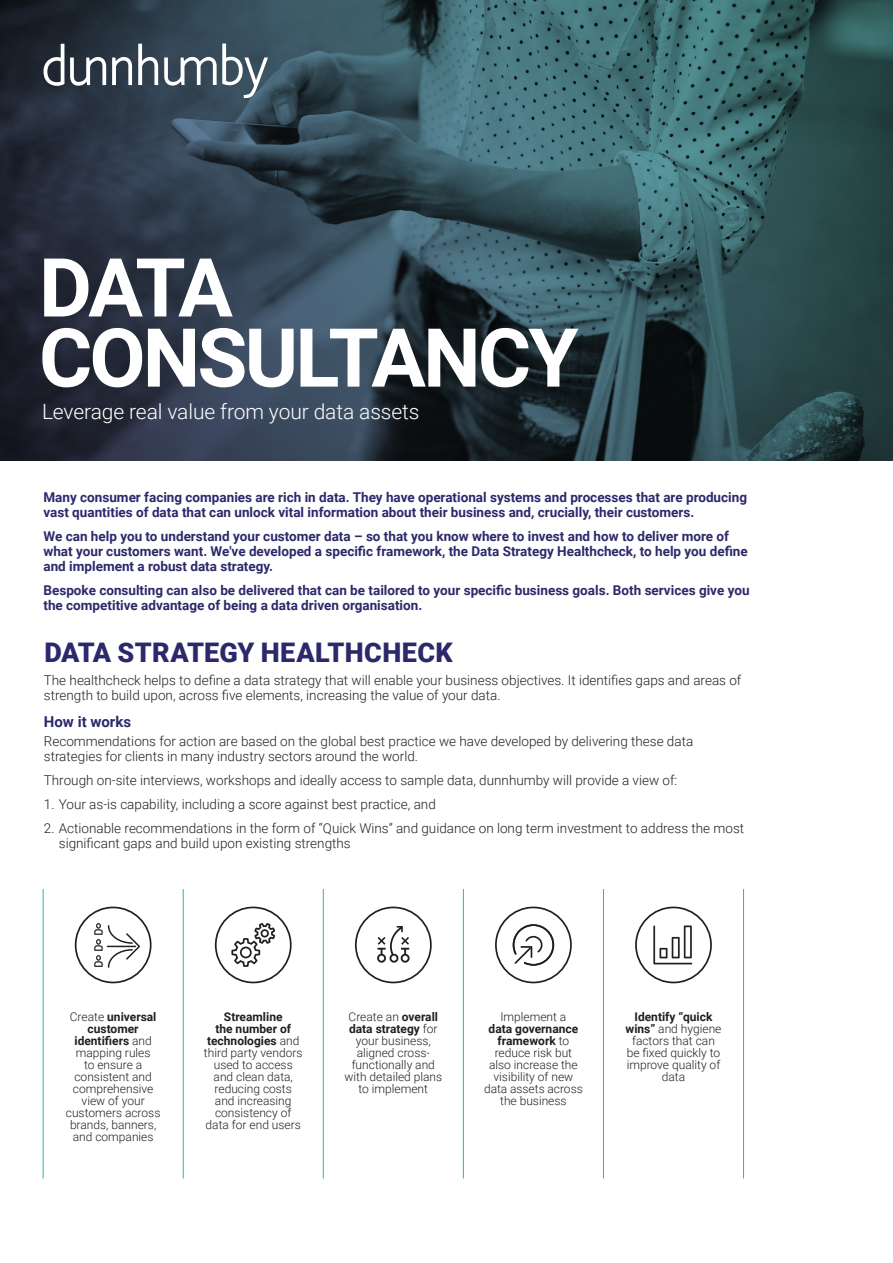
<style>
.page{position:relative;width:893px;height:1263px;background:#fff}
.page>*{position:absolute;margin:0;border:0;box-sizing:border-box;transform-origin:0 0}
.t1{font:700 81.45px/70.1px "Roboto";letter-spacing:-.035em;color:#fff}
.Subhead{font:900 27px "Roboto";letter-spacing:.01em;color:#2c296b}
.t2{font:300 21px "Roboto";letter-spacing:-.005em;color:#fff}
.Body_Copy{font:700 15px "Roboto";color:#2c296b}
.Body_Copy-2{font:300 13.5px/15px "Roboto";color:#231f20}
.t3{font:700 13.5px/15px "Roboto";color:#2c296b}
.Icon_copy{font:300 12px/12px "Roboto";color:#231f20;text-align:center}
.s1{font-weight:700}
</style>
<div class="page">
<img style="left:0;top:0;width:893px;height:460px">
<svg style="left:44px;top:44px;width:20px;height:42px"></svg>
<svg style="left:70px;top:57px;width:36px;height:29px"></svg>
<svg style="left:164px;top:44px;width:104px;height:54px"></svg>
<svg style="left:112px;top:57px;width:20px;height:28px"></svg>
<svg style="left:138px;top:44px;width:20px;height:41px"></svg>
<hr style="left:43px;top:889px;width:1px;height:289px;background:#27b7ac">
<hr style="left:183px;top:889px;width:1px;height:289px;background:#27b7ac">
<hr style="left:323px;top:889px;width:1px;height:289px;background:#27b7ac">
<hr style="left:463px;top:889px;width:1px;height:289px;background:#27b7ac">
<hr style="left:603px;top:889px;width:1px;height:289px;background:#27b7ac">
<hr style="left:743px;top:889px;width:1px;height:289px;background:#27b7ac">
<svg style="left:75px;top:906px;width:77px;height:77px"></svg>
<svg style="left:215px;top:906px;width:77px;height:77px"></svg>
<svg style="left:355px;top:906px;width:77px;height:77px"></svg>
<svg style="left:495px;top:906px;width:77px;height:77px"></svg>
<svg style="left:635px;top:906px;width:77px;height:77px"></svg>
<p class="t1" style="left:39px;top:249px;width:541px">DATA<br>CONSULTANCY</p>
<p class="t2" style="left:42px;top:397px;width:379px">Leverage real value from your data assets</p>
<p class="t3" style="left:44px;top:489px;width:705px">Many consumer facing companies are rich in data. They have operational systems and processes that are producing vast quantities of data that can unlock vital information about their business and, crucially, their customers.</p>
<p class="t3" style="left:44px;top:528px;width:706px">We can help you to understand your customer data – so that you know where to invest and how to deliver more of what your customers want. We've developed a specific framework, the Data Strategy Healthcheck, to help you define and implement a robust data strategy.</p>
<p class="t3" style="left:44px;top:582px;width:708px">Bespoke consulting can also be delivered that can be tailored to your specific business goals. Both services give you the competitive advantage of being a data driven organisation.</p>
<p class="Subhead" style="left:44px;top:634px;width:410px">DATA STRATEGY HEALTHCHECK</p>
<p class="Body_Copy-2" style="left:44px;top:672px;width:699px">The healthcheck helps to define a data strategy that will enable your business objectives. It identifies gaps and areas of strength to build upon, across five elements, increasing the value of your data.</p>
<p class="Body_Copy" style="left:44px;top:711px;width:89px">How it works</p>
<p class="Body_Copy-2" style="left:44px;top:733px;width:651px">Recommendations for action are based on the global best practice we have developed by delivering these data strategies for clients in many industry sectors around the world.</p>
<p class="Body_Copy-2" style="left:44px;top:772px;width:635px">Through on-site interviews, workshops and ideally access to sample data, dunnhumby will provide a view of:</p>
<p class="Body_Copy-2" style="left:44px;top:796px;width:393px">1. Your as-is capability, including a score against best practice, and</p>
<p class="Body_Copy-2" style="left:59px;top:820px;width:687px;text-indent:-15px">2. Actionable recommendations in the form of “Quick Wins” and guidance on long term investment to address the most significant gaps and build upon existing strengths</p>
<p class="Icon_copy" style="left:66px;top:1010px;width:96px">Create <span class="s1">universal customer identifiers</span> and mapping rules<br>to ensure a consistent and comprehensive view of your customers across brands, banners, and companies</p>
<p class="Icon_copy" style="left:204px;top:1010px;width:100px"><span class="s1">Streamline<br>the number of technologies</span> and third party vendors used to access and clean data, reducing costs and increasing consistency of data for end users</p>
<p class="Icon_copy" style="left:344px;top:1010px;width:99px">Create an <span class="s1">overall data strategy</span> for your business, aligned cross&shy;functionally and with detailed plans to implement</p>
<p class="Icon_copy" style="left:484px;top:1010px;width:100px">Implement a<br><span class="s1">data governance framework</span> to reduce risk but also increase the visibility of new data assets across the business</p>
<p class="Icon_copy" style="left:626px;top:1010px;width:97px"><span class="s1">Identify “quick wins”</span> and hygiene factors that can be fixed quickly to improve quality of data</p>
</div>
